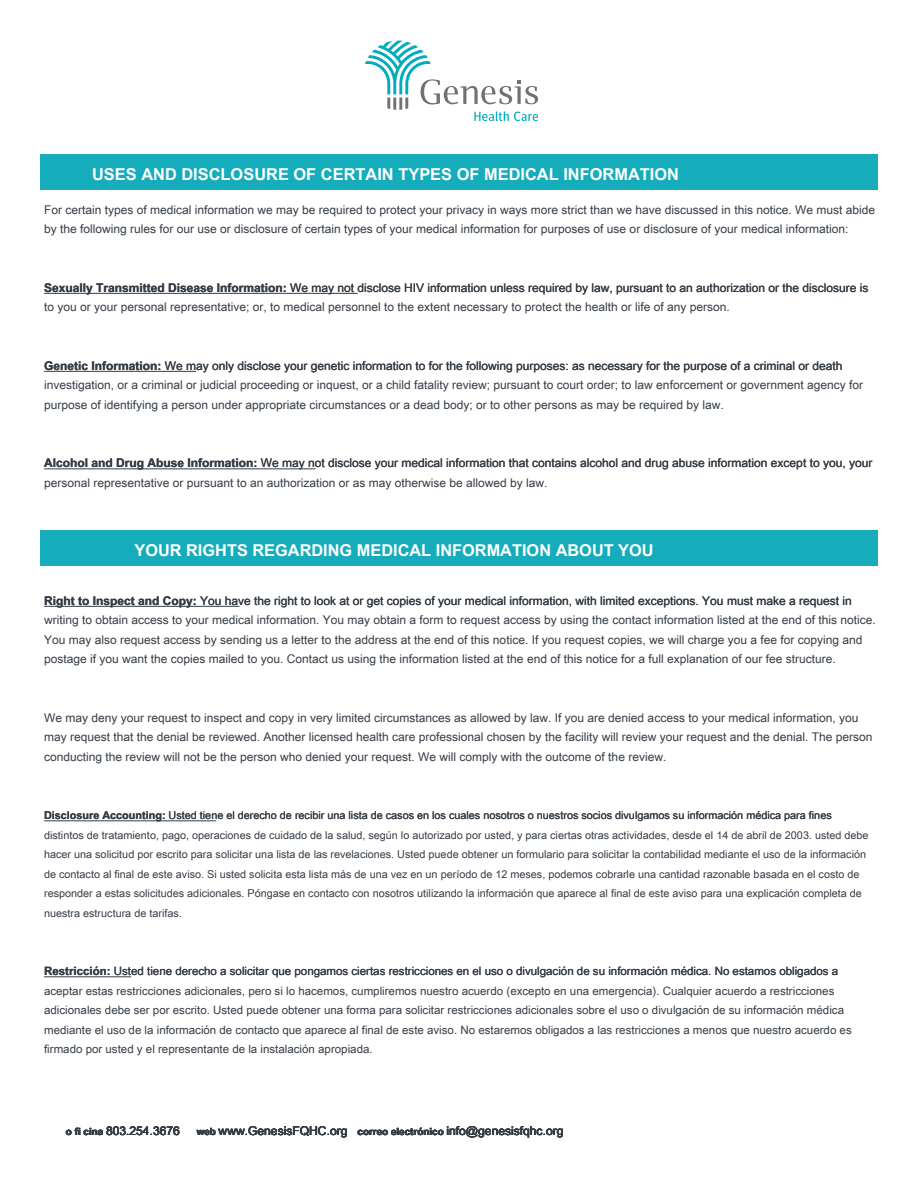
<style>
.page{position:relative;width:918px;height:1188px;background:#fff}
.page>*{position:absolute;margin:0;border:0;box-sizing:border-box;transform-origin:0 0}
.t1{font:700 16.35px "Arial Unicode MS";color:#fff}
.t2{font:12.15px "Arial Unicode MS";color:#353d46}
.t3{font:12px/19.5px "Arial Unicode MS";color:#353d46}
.t4{font:11.55px/19.5px "Arial Unicode MS";color:#353d46}
.t5{font:10.8px/19.5px "Arial Unicode MS";color:#353d46}
.t6{font:700 9.9px "Arial Unicode MS";color:#353d46}
.s1{font-weight:700}
.s2{font-weight:700;font-size:9.9px}
</style>
<div class="page">
<div style="left:41px;top:155px;width:837px;height:35px;background:#15acbb"></div>
<hr style="left:44px;top:293px;width:314px;height:1px;background:#323e48">
<hr style="left:44px;top:371px;width:152px;height:1px;background:#323e48">
<hr style="left:44px;top:468px;width:271px;height:1px;background:#323e48">
<div style="left:41px;top:531px;width:837px;height:35px;background:#15acbb"></div>
<hr style="left:44px;top:606px;width:195px;height:1px;background:#323e48">
<hr style="left:44px;top:820px;width:172px;height:1px;background:#323e48">
<hr style="left:44px;top:976px;width:87px;height:1px;background:#323e48">
<svg style="left:365px;top:40px;width:173px;height:81px"></svg>
<h1 class="t1" style="left:92px;top:163px;width:589px">USES AND DISCLOSURE OF CERTAIN TYPES OF MEDICAL INFORMATION</h1>
<p class="t3" style="left:44px;top:200px;width:832px">For certain types of medical information we may be required to protect your privacy in ways more strict than we have discussed in this notice. We must abide by the following rules for our use or disclosure of certain types of your medical information for purposes of use or disclosure of your medical information:</p>
<p class="t3" style="left:44px;top:278px;width:826px"><span class="s1">Sexually Transmitted Disease Information:</span> We may not disclose HIV information unless required by law, pursuant to an authorization or the disclosure is to you or your personal representative; or, to medical personnel to the extent necessary to protect the health or life of any person.</p>
<p class="t3" style="left:44px;top:356px;width:820px"><span class="s1">Genetic Information:</span> We may only disclose your genetic information to for the following purposes: as necessary for the purpose of a criminal or death investigation, or a criminal or judicial proceeding or inquest, or a child fatality review; pursuant to court order; to law enforcement or government agency for purpose of identifying a person under appropriate circumstances or a dead body; or to other persons as may be required by law.</p>
<p class="t3" style="left:44px;top:453px;width:830px"><span class="s1">Alcohol and Drug Abuse Information:</span> We may not disclose your medical information that contains alcohol and drug abuse information except to you, your personal representative or pursuant to an authorization or as may otherwise be allowed by law.</p>
<h1 class="t1" style="left:134px;top:539px;width:521px">YOUR RIGHTS REGARDING MEDICAL INFORMATION ABOUT YOU</h1>
<p class="t3" style="left:44px;top:591px;width:833px"><span class="s1">Right to Inspect and Copy:</span> You have the right to look at or get copies of your medical information, with limited exceptions. You must make a request in writing to obtain access to your medical information. You may obtain a form to request access by using the contact information listed at the end of this notice.<br>You may also request access by sending us a letter to the address at the end of this notice. If you request copies, we will charge you a fee for copying and postage if you want the copies mailed to you. Contact us using the information listed at the end of this notice for a full explanation of our fee structure.</p>
<p class="t3" style="left:44px;top:708px;width:830px">We may deny your request to inspect and copy in very limited circumstances as allowed by law. If you are denied access to your medical information, you may request that the denial be reviewed. Another licensed health care professional chosen by the facility will review your request and the denial. The person conducting the review will not be the person who denied your request. We will comply with the outcome of the review.</p>
<p class="t5" style="left:44px;top:806px;width:826px"><span class="s1">Disclosure Accounting:</span> Usted tiene el derecho de recibir una lista de casos en los cuales nosotros o nuestros socios divulgamos su información médica para fines distintos de tratamiento, pago, operaciones de cuidado de la salud, según lo autorizado por usted, y para ciertas otras actividades, desde el 14 de abril de 2003. usted debe hacer una solicitud por escrito para solicitar una lista de las revelaciones. Usted puede obtener un formulario para solicitar la contabilidad mediante el uso de la información de contacto al final de este aviso. Si usted solicita esta lista más de una vez en un período de 12 meses, podemos cobrarle una cantidad razonable basada en el costo de responder a estas solicitudes adicionales. Póngase en contacto con nosotros utilizando la información que aparece al final de este aviso para una explicación completa de nuestra estructura de tarifas.</p>
<p class="t4" style="left:44px;top:961px;width:809px"><span class="s1">Restricción:</span> Usted tiene derecho a solicitar que pongamos ciertas restricciones en el uso o divulgación de su información médica. No estamos obligados a aceptar estas restricciones adicionales, pero si lo hacemos, cumpliremos nuestro acuerdo (excepto en una emergencia). Cualquier acuerdo a restricciones adicionales debe ser por escrito. Usted puede obtener una forma para solicitar restricciones adicionales sobre el uso o divulgación de su información médica mediante el uso de la información de contacto que aparece al final de este aviso. No estaremos obligados a las restricciones a menos que nuestro acuerdo es firmado por usted y el representante de la instalación apropiada.</p>
<p class="t6" style="left:66px;top:1124px;width:39px">o fi cina</p>
<p class="t2" style="left:106px;top:1122px;width:75px">803.254.3676</p>
<p class="t6" style="left:197px;top:1124px;width:21px">web</p>
<p class="t2" style="left:219px;top:1122px;width:130px">www.GenesisFQHC.org</p>
<p class="t2" style="left:358px;top:1122px;width:207px"><span class="s2">correo electrónico</span> info@genesisfqhc.org</p>
</div>
